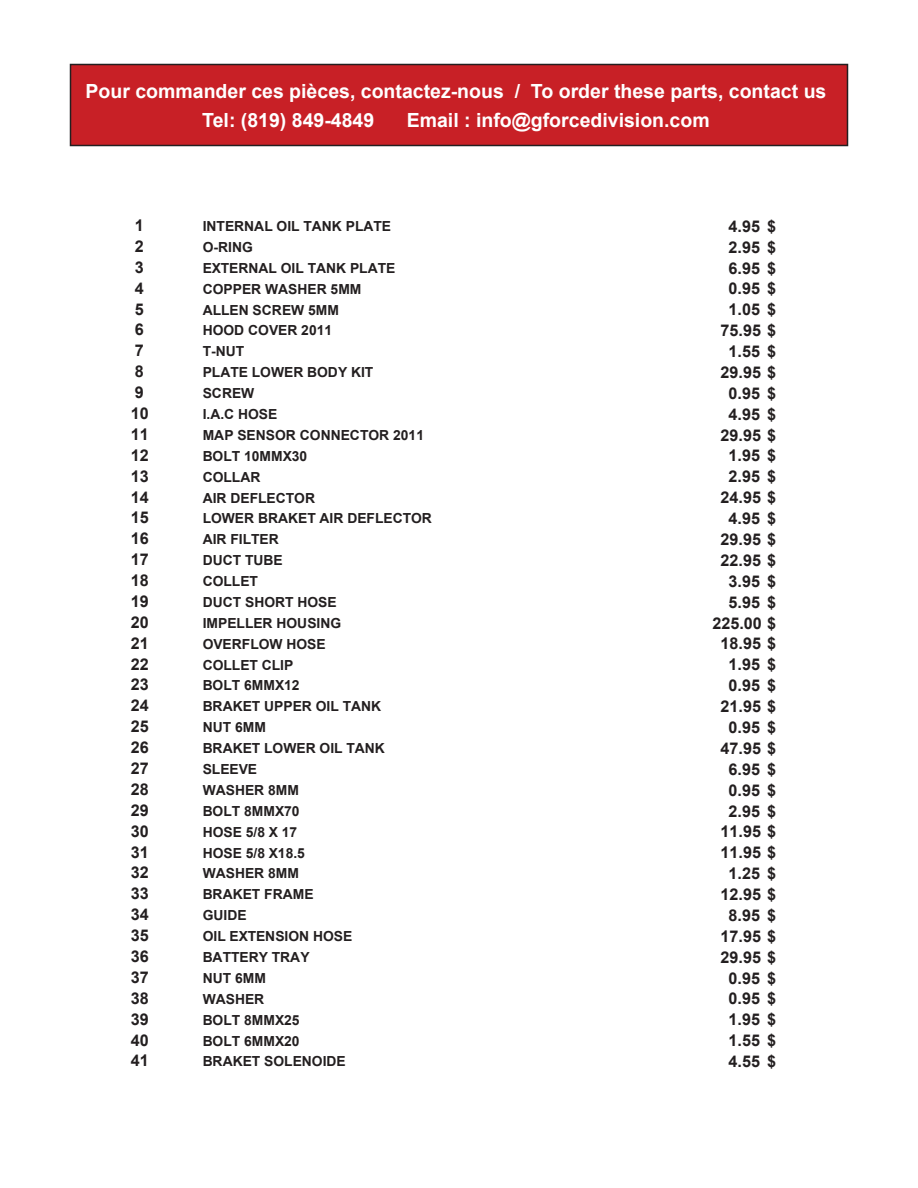
<style>
.page{position:relative;width:918px;height:1188px;background:#fff}
.page>*{position:absolute;margin:0;border:0;box-sizing:border-box;transform-origin:0 0}
.t1{font:700 19.5px/30px "Arial";color:#fff}
.t2{font:700 16.2px "Arial";color:#231f20}
.t3{font:700 13.8px "Arial";color:#231f20}
</style>
<div class="page">
<div style="left:70px;top:64px;width:778px;height:82px;background:#c82026;border:2px solid #231f20"></div>
<h1 class="t1" style="left:202px;top:76px;width:626px;text-indent:-117px">Pour commander ces pièces, contactez-nous / To order these parts, contact us<br>Tel: (819) 849-4849</h1>
<h1 class="t1" style="left:407px;top:106px;width:304px">Email : info@gforcedivision.com</h1>
<p class="t2" style="left:135px;top:215px;width:11px">1</p>
<p class="t3" style="left:203px;top:217px;width:190px">INTERNAL OIL TANK PLATE</p>
<p class="t2" style="left:729px;top:215px;width:49px">4.95 $</p>
<p class="t2" style="left:135px;top:236px;width:11px">2</p>
<p class="t3" style="left:203px;top:238px;width:52px">O-RING</p>
<p class="t2" style="left:729px;top:236px;width:49px">2.95 $</p>
<p class="t2" style="left:135px;top:256px;width:11px">3</p>
<p class="t3" style="left:203px;top:259px;width:194px">EXTERNAL OIL TANK PLATE</p>
<p class="t2" style="left:729px;top:257px;width:49px">6.95 $</p>
<p class="t2" style="left:135px;top:277px;width:11px">4</p>
<p class="t3" style="left:203px;top:280px;width:160px">COPPER WASHER 5MM</p>
<p class="t2" style="left:729px;top:278px;width:49px">0.95 $</p>
<p class="t2" style="left:135px;top:298px;width:11px">5</p>
<p class="t3" style="left:203px;top:301px;width:138px">ALLEN SCREW 5MM</p>
<p class="t2" style="left:729px;top:299px;width:49px">1.05 $</p>
<p class="t2" style="left:135px;top:319px;width:11px">6</p>
<p class="t3" style="left:203px;top:322px;width:131px">HOOD COVER 2011</p>
<p class="t2" style="left:721px;top:320px;width:57px">75.95 $</p>
<p class="t2" style="left:135px;top:340px;width:11px">7</p>
<p class="t3" style="left:203px;top:342px;width:43px">T-NUT</p>
<p class="t2" style="left:729px;top:341px;width:49px">1.55 $</p>
<p class="t2" style="left:135px;top:361px;width:11px">8</p>
<p class="t3" style="left:203px;top:363px;width:172px">PLATE LOWER BODY KIT</p>
<p class="t2" style="left:721px;top:362px;width:57px">29.95 $</p>
<p class="t2" style="left:135px;top:382px;width:11px">9</p>
<p class="t3" style="left:203px;top:384px;width:53px">SCREW</p>
<p class="t2" style="left:729px;top:382px;width:49px">0.95 $</p>
<p class="t2" style="left:131px;top:403px;width:20px">10</p>
<p class="t3" style="left:203px;top:405px;width:76px">I.A.C HOSE</p>
<p class="t2" style="left:729px;top:403px;width:49px">4.95 $</p>
<p class="t2" style="left:131px;top:424px;width:20px">11</p>
<p class="t3" style="left:203px;top:426px;width:223px">MAP SENSOR CONNECTOR 2011</p>
<p class="t2" style="left:721px;top:424px;width:57px">29.95 $</p>
<p class="t2" style="left:131px;top:444px;width:20px">12</p>
<p class="t3" style="left:203px;top:447px;width:106px">BOLT 10MMX30</p>
<p class="t2" style="left:729px;top:445px;width:49px">1.95 $</p>
<p class="t2" style="left:131px;top:465px;width:20px">13</p>
<p class="t3" style="left:203px;top:468px;width:59px">COLLAR</p>
<p class="t2" style="left:729px;top:466px;width:49px">2.95 $</p>
<p class="t2" style="left:131px;top:486px;width:20px">14</p>
<p class="t3" style="left:203px;top:489px;width:114px">AIR DEFLECTOR</p>
<p class="t2" style="left:721px;top:487px;width:57px">24.95 $</p>
<p class="t2" style="left:131px;top:507px;width:20px">15</p>
<p class="t3" style="left:203px;top:509px;width:231px">LOWER BRAKET AIR DEFLECTOR</p>
<p class="t2" style="left:729px;top:508px;width:49px">4.95 $</p>
<p class="t2" style="left:131px;top:528px;width:20px">16</p>
<p class="t3" style="left:203px;top:530px;width:78px">AIR FILTER</p>
<p class="t2" style="left:721px;top:529px;width:57px">29.95 $</p>
<p class="t2" style="left:131px;top:549px;width:20px">17</p>
<p class="t3" style="left:203px;top:551px;width:82px">DUCT TUBE</p>
<p class="t2" style="left:721px;top:550px;width:57px">22.95 $</p>
<p class="t2" style="left:131px;top:570px;width:20px">18</p>
<p class="t3" style="left:203px;top:572px;width:57px">COLLET</p>
<p class="t2" style="left:729px;top:570px;width:49px">3.95 $</p>
<p class="t2" style="left:131px;top:591px;width:20px">19</p>
<p class="t3" style="left:203px;top:593px;width:136px">DUCT SHORT HOSE</p>
<p class="t2" style="left:729px;top:591px;width:49px">5.95 $</p>
<p class="t2" style="left:131px;top:611px;width:20px">20</p>
<p class="t3" style="left:203px;top:614px;width:140px">IMPELLER HOUSING</p>
<p class="t2" style="left:712px;top:612px;width:65px">225.00 $</p>
<p class="t2" style="left:131px;top:632px;width:20px">21</p>
<p class="t3" style="left:203px;top:635px;width:125px">OVERFLOW HOSE</p>
<p class="t2" style="left:721px;top:633px;width:57px">18.95 $</p>
<p class="t2" style="left:131px;top:653px;width:20px">22</p>
<p class="t3" style="left:203px;top:656px;width:92px">COLLET CLIP</p>
<p class="t2" style="left:729px;top:654px;width:49px">1.95 $</p>
<p class="t2" style="left:131px;top:674px;width:20px">23</p>
<p class="t3" style="left:203px;top:677px;width:98px">BOLT 6MMX12</p>
<p class="t2" style="left:729px;top:675px;width:49px">0.95 $</p>
<p class="t2" style="left:131px;top:695px;width:20px">24</p>
<p class="t3" style="left:203px;top:697px;width:180px">BRAKET UPPER OIL TANK</p>
<p class="t2" style="left:721px;top:696px;width:57px">21.95 $</p>
<p class="t2" style="left:131px;top:716px;width:20px">25</p>
<p class="t3" style="left:203px;top:718px;width:65px">NUT 6MM</p>
<p class="t2" style="left:729px;top:717px;width:49px">0.95 $</p>
<p class="t2" style="left:131px;top:737px;width:20px">26</p>
<p class="t3" style="left:203px;top:739px;width:184px">BRAKET LOWER OIL TANK</p>
<p class="t2" style="left:721px;top:737px;width:57px">47.95 $</p>
<p class="t2" style="left:131px;top:758px;width:20px">27</p>
<p class="t3" style="left:203px;top:760px;width:56px">SLEEVE</p>
<p class="t2" style="left:729px;top:758px;width:49px">6.95 $</p>
<p class="t2" style="left:131px;top:779px;width:20px">28</p>
<p class="t3" style="left:203px;top:781px;width:98px">WASHER 8MM</p>
<p class="t2" style="left:729px;top:779px;width:49px">0.95 $</p>
<p class="t2" style="left:131px;top:799px;width:20px">29</p>
<p class="t3" style="left:203px;top:802px;width:98px">BOLT 8MMX70</p>
<p class="t2" style="left:729px;top:800px;width:49px">2.95 $</p>
<p class="t2" style="left:131px;top:820px;width:20px">30</p>
<p class="t3" style="left:203px;top:823px;width:96px">HOSE 5/8 X 17</p>
<p class="t2" style="left:721px;top:821px;width:57px">11.95 $</p>
<p class="t2" style="left:131px;top:841px;width:20px">31</p>
<p class="t3" style="left:203px;top:844px;width:104px">HOSE 5/8 X18.5</p>
<p class="t2" style="left:721px;top:842px;width:57px">11.95 $</p>
<p class="t2" style="left:131px;top:862px;width:20px">32</p>
<p class="t3" style="left:203px;top:865px;width:98px">WASHER 8MM</p>
<p class="t2" style="left:729px;top:863px;width:49px">1.25 $</p>
<p class="t2" style="left:131px;top:883px;width:20px">33</p>
<p class="t3" style="left:203px;top:885px;width:112px">BRAKET FRAME</p>
<p class="t2" style="left:721px;top:884px;width:57px">12.95 $</p>
<p class="t2" style="left:131px;top:904px;width:20px">34</p>
<p class="t3" style="left:203px;top:906px;width:46px">GUIDE</p>
<p class="t2" style="left:729px;top:905px;width:49px">8.95 $</p>
<p class="t2" style="left:131px;top:925px;width:20px">35</p>
<p class="t3" style="left:203px;top:927px;width:151px">OIL EXTENSION HOSE</p>
<p class="t2" style="left:721px;top:925px;width:57px">17.95 $</p>
<p class="t2" style="left:131px;top:946px;width:20px">36</p>
<p class="t3" style="left:203px;top:948px;width:108px">BATTERY TRAY</p>
<p class="t2" style="left:721px;top:946px;width:57px">29.95 $</p>
<p class="t2" style="left:131px;top:966px;width:20px">37</p>
<p class="t3" style="left:203px;top:969px;width:65px">NUT 6MM</p>
<p class="t2" style="left:729px;top:967px;width:49px">0.95 $</p>
<p class="t2" style="left:131px;top:987px;width:20px">38</p>
<p class="t3" style="left:203px;top:990px;width:63px">WASHER</p>
<p class="t2" style="left:729px;top:988px;width:49px">0.95 $</p>
<p class="t2" style="left:131px;top:1008px;width:20px">39</p>
<p class="t3" style="left:203px;top:1011px;width:98px">BOLT 8MMX25</p>
<p class="t2" style="left:729px;top:1009px;width:49px">1.95 $</p>
<p class="t2" style="left:131px;top:1029px;width:20px">40</p>
<p class="t3" style="left:203px;top:1032px;width:98px">BOLT 6MMX20</p>
<p class="t2" style="left:729px;top:1030px;width:49px">1.55 $</p>
<p class="t2" style="left:131px;top:1050px;width:20px">41</p>
<p class="t3" style="left:203px;top:1052px;width:145px">BRAKET SOLENOIDE</p>
<p class="t2" style="left:729px;top:1051px;width:49px">4.55 $</p>
</div>
